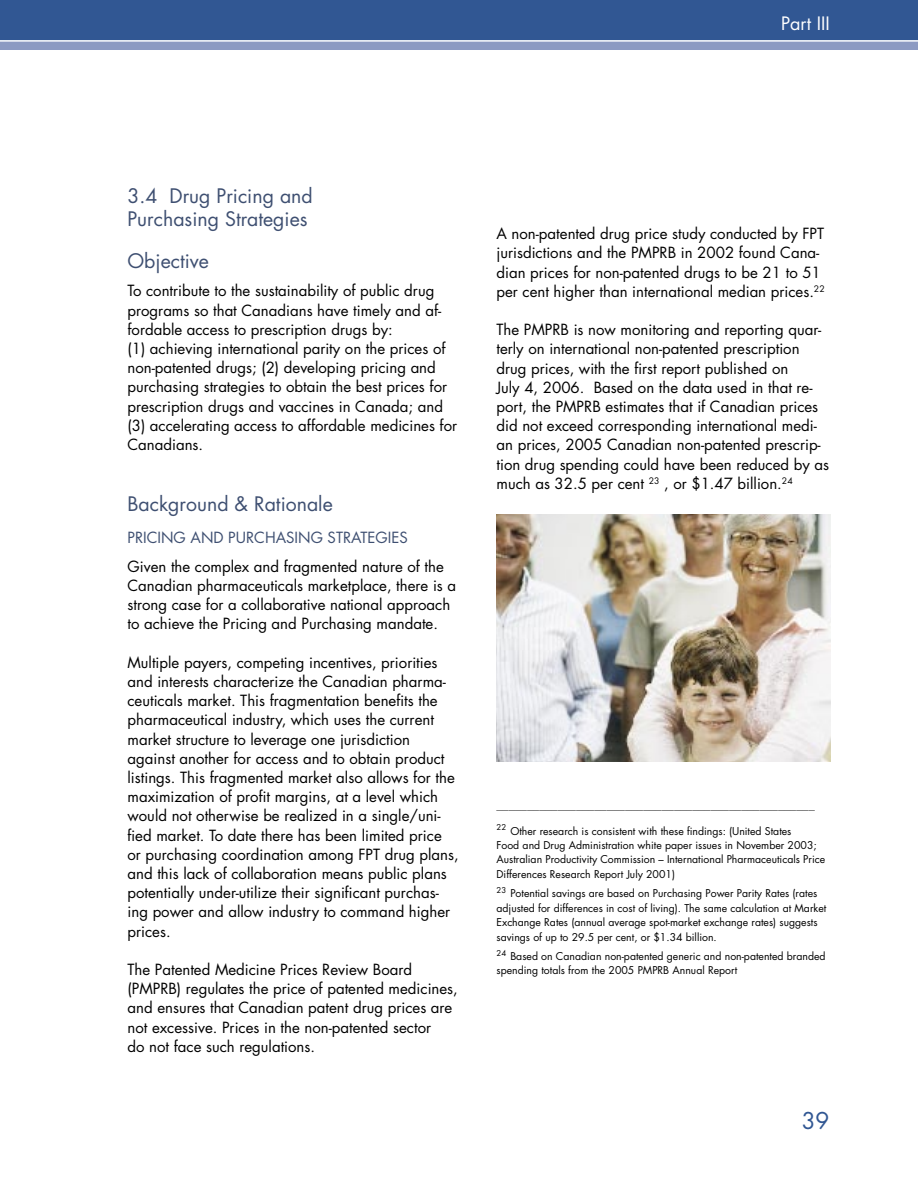
<style>
.page{position:relative;width:918px;height:1188px;background:#fff}
.page>*{position:absolute;margin:0;border:0;box-sizing:border-box;transform-origin:0 0}
.t1{font:22.5px "Futura";color:#315793}
.t2{font:19.5px/22.5px "Futura";color:#3e4f71}
.t3{font:18px "Futura";color:#fff}
.t4{font:15px/19.2px "Futura";color:#000}
.t5{font:15px "Futura";color:#3e4f71}
.t6{font:10.5px/14.4px "Futura";color:#000}
.t7{font:6.15px "Futura";color:#000}
</style>
<div class="page">
<img style="left:497px;top:515px;width:334px;height:247px">
<div style="left:0;top:41px;width:918px;height:8px;background:#8c9ac2"></div>
<div style="left:0;top:0;width:918px;height:41px;background:#315793"></div>
<hr style="left:0;top:40px;width:918px;height:2px;background:#fff">
<p class="t3" style="left:781px;top:11px;width:50px">Part III</p>
<h2 class="t2" style="left:128px;top:185px;width:187px">3.4 Drug Pricing and<br>Purchasing Strategies</h2>
<h2 class="t2" style="left:128px;top:249px;width:83px">Objective</h2>
<p class="t4" style="left:128px;top:281px;width:331px">To contribute to the sustainability of public drug programs so that Canadians have timely and af&shy;fordable access to prescription drugs by:<br>(1) achieving international parity on the prices of non-patented drugs; (2) developing pricing and purchasing strategies to obtain the best prices for prescription drugs and vaccines in Canada; and (3) accelerating access to affordable medicines for Canadians.</p>
<h2 class="t2" style="left:128px;top:492px;width:207px">Background &amp; Rationale</h2>
<p class="t5" style="left:128px;top:527px;width:282px">PRICING AND PURCHASING STRATEGIES</p>
<p class="t4" style="left:128px;top:556px;width:330px">Given the complex and fragmented nature of the Canadian pharmaceuticals marketplace, there is a strong case for a collaborative national approach to achieve the Pricing and Purchasing mandate.</p>
<p class="t4" style="left:128px;top:652px;width:333px">Multiple payers, competing incentives, priorities and interests characterize the Canadian pharma&shy;ceuticals market. This fragmentation benefits the pharmaceutical industry, which uses the current market structure to leverage one jurisdiction against another for access and to obtain product listings. This fragmented market also allows for the maximization of profit margins, at a level which would not otherwise be realized in a single/uni&shy;fied market. To date there has been limited price or purchasing coordination among FPT drug plans, and this lack of collaboration means public plans potentially under-utilize their significant purchas&shy;ing power and allow industry to command higher prices.</p>
<p class="t4" style="left:128px;top:960px;width:332px">The Patented Medicine Prices Review Board (PMPRB) regulates the price of patented medicines, and ensures that Canadian patent drug prices are not excessive. Prices in the non-patented sector<br>do not face such regulations.</p>
<p class="t4" style="left:496px;top:224px;width:330px">A non-patented drug price study conducted by FPT jurisdictions and the PMPRB in 2002 found Cana&shy;dian prices for non-patented drugs to be 21 to 51 per cent higher than international median prices.<sup>22</sup></p>
<p class="t4" style="left:496px;top:320px;width:334px">The PMPRB is now monitoring and reporting quar&shy;terly on international non-patented prescription drug prices, with the first report published on<br>July 4, 2006. Based on the data used in that re&shy;port, the PMPRB estimates that if Canadian prices did not exceed corresponding international medi&shy;an prices, 2005 Canadian non-patented prescrip&shy;tion drug spending could have been reduced by as much as 32.5 per cent <sup>23</sup> , or $1.47 billion.<sup>24</sup></p>
<p class="t7" style="left:496px;top:805px;width:320px">————————————————————————————————————————————————————</p>
<p class="t6" style="left:496px;top:823px;width:330px"><sup>22</sup> Other research is consistent with these findings: (United States<br>Food and Drug Administration white paper issues in November 2003; Australian Productivity Commission – International Pharmaceuticals Price Differences Research Report July 2001)</p>
<p class="t6" style="left:496px;top:886px;width:331px"><sup>23</sup> Potential savings are based on Purchasing Power Parity Rates (rates adjusted for differences in cost of living). The same calculation at Market Exchange Rates (annual average spot-market exchange rates) suggests savings of up to 29.5 per cent, or $1.34 billion.</p>
<p class="t6" style="left:496px;top:949px;width:331px"><sup>24</sup> Based on Canadian non-patented generic and non-patented branded spending totals from the 2005 PMPRB Annual Report</p>
<h1 class="t1" style="left:802px;top:1105px;width:29px">39</h1>
</div>
